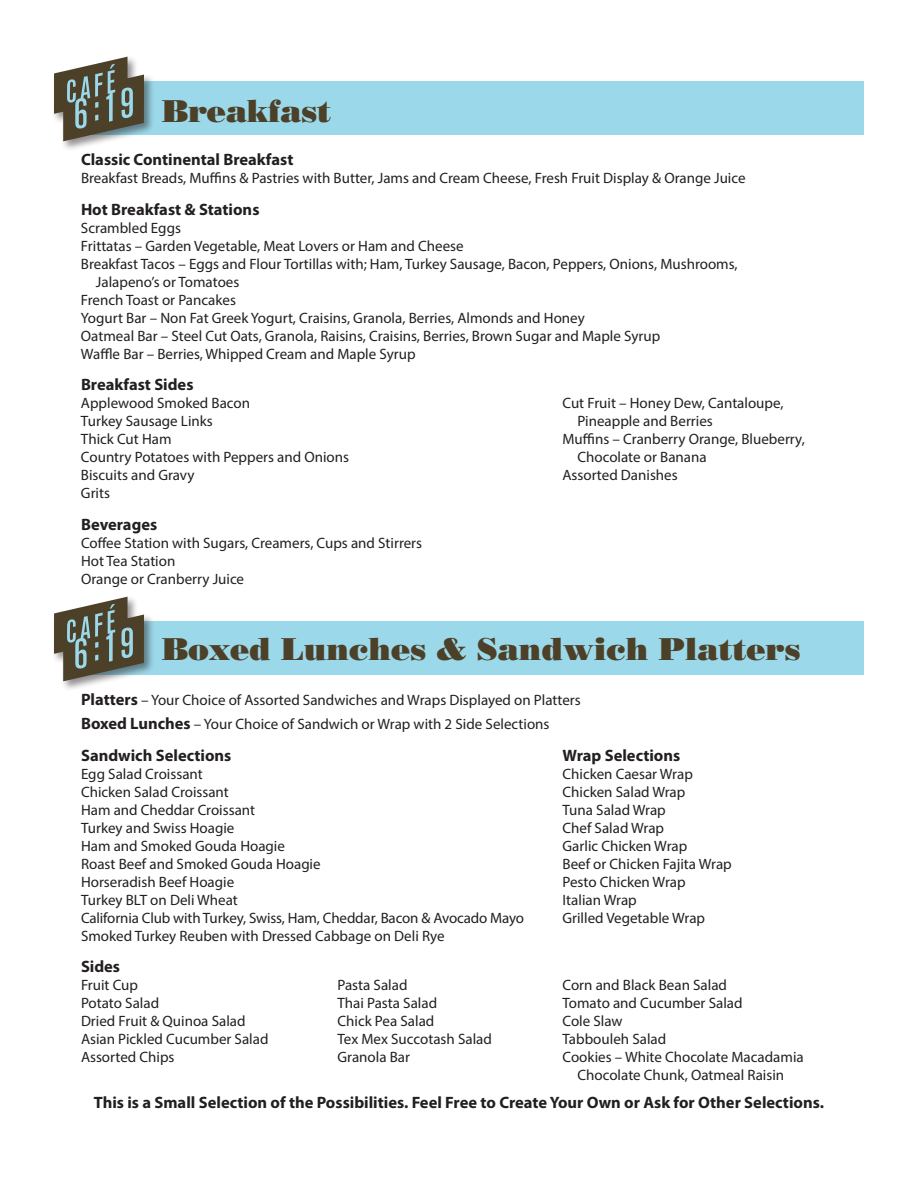
<style>
.page{position:relative;width:918px;height:1188px;background:#fff}
.page>*{position:absolute;margin:0;border:0;box-sizing:border-box;transform-origin:0 0}
.t1{font:31.5px "Bodoni Poster";color:#4d4028}
.t2{font:700 16.5px "Myriad Pro";color:#231f20}
.t3{font:15px/18px "Myriad Pro";color:#231f20}
.s1{font-weight:700;font-size:16.5px}
</style>
<div class="page">
<div style="left:81px;top:81px;width:783px;height:54px;background:#9bd9ea"></div>
<div style="left:81px;top:621px;width:783px;height:54px;background:#9bd9ea"></div>
<div style="left:52px;top:55px;width:103px;height:97px;background:#231f20;opacity:.5"></div>
<svg style="left:54px;top:57px;width:90px;height:84px"></svg>
<div style="left:52px;top:595px;width:103px;height:97px;background:#231f20;opacity:.5"></div>
<svg style="left:54px;top:597px;width:90px;height:84px"></svg>
<h1 class="t1" style="left:162px;top:91px;width:171px">Breakfast</h1>
<p class="t2" style="left:81px;top:149px;width:214px">Classic Continental Breakfast</p>
<p class="t3" style="left:81px;top:169px;width:666px">Breakfast Breads, Muffins &amp; Pastries with Butter, Jams and Cream Cheese, Fresh Fruit Display &amp; Orange Juice</p>
<p class="t2" style="left:81px;top:199px;width:180px">Hot Breakfast &amp; Stations</p>
<p class="t3" style="left:81px;top:219px;width:102px">Scrambled Eggs</p>
<p class="t3" style="left:81px;top:237px;width:384px">Frittatas – Garden Vegetable, Meat Lovers or Ham and Cheese</p>
<p class="t3" style="left:81px;top:255px;width:658px">Breakfast Tacos – Eggs and Flour Tortillas with; Ham, Turkey Sausage, Bacon, Peppers, Onions, Mushrooms,</p>
<p class="t3" style="left:96px;top:273px;width:145px">Jalapeno’s or Tomatoes</p>
<p class="t3" style="left:81px;top:291px;width:156px">French Toast or Pancakes</p>
<p class="t3" style="left:81px;top:309px;width:505px">Yogurt Bar – Non Fat Greek Yogurt, Craisins, Granola, Berries, Almonds and Honey</p>
<p class="t3" style="left:81px;top:327px;width:581px">Oatmeal Bar – Steel Cut Oats, Granola, Raisins, Craisins, Berries, Brown Sugar and Maple Syrup</p>
<p class="t3" style="left:81px;top:345px;width:336px">Waffle Bar – Berries, Whipped Cream and Maple Syrup</p>
<p class="t2" style="left:81px;top:374px;width:114px">Breakfast Sides</p>
<p class="t3" style="left:81px;top:394px;width:171px">Applewood Smoked Bacon</p>
<p class="t3" style="left:562px;top:394px;width:223px">Cut Fruit – Honey Dew, Cantaloupe,</p>
<p class="t3" style="left:81px;top:412px;width:133px">Turkey Sausage Links</p>
<p class="t3" style="left:577px;top:412px;width:137px">Pineapple and Berries</p>
<p class="t3" style="left:81px;top:430px;width:92px">Thick Cut Ham</p>
<p class="t3" style="left:562px;top:430px;width:244px">Muffins – Cranberry Orange, Blueberry,</p>
<p class="t3" style="left:81px;top:448px;width:270px">Country Potatoes with Peppers and Onions</p>
<p class="t3" style="left:577px;top:448px;width:131px">Chocolate or Banana</p>
<p class="t3" style="left:81px;top:466px;width:115px">Biscuits and Gravy</p>
<p class="t3" style="left:562px;top:466px;width:117px">Assorted Danishes</p>
<p class="t3" style="left:81px;top:484px;width:31px">Grits</p>
<p class="t2" style="left:81px;top:514px;width:78px">Beverages</p>
<p class="t3" style="left:81px;top:534px;width:343px">Coffee Station with Sugars, Creamers, Cups and Stirrers<br>Hot Tea Station<br>Orange or Cranberry Juice</p>
<h1 class="t1" style="left:162px;top:630px;width:640px">Boxed Lunches &amp; Sandwich Platters</h1>
<p class="t3" style="left:81px;top:688px;width:501px;line-height:24px"><span class="s1">Platters</span> – Your Choice of Assorted Sandwiches and Wraps Displayed on Platters<br><span class="s1">Boxed Lunches</span> – Your Choice of Sandwich or Wrap with 2 Side Selections</p>
<p class="t2" style="left:81px;top:745px;width:152px">Sandwich Selections</p>
<p class="t3" style="left:81px;top:765px;width:445px">Egg Salad Croissant<br>Chicken Salad Croissant<br>Ham and Cheddar Croissant<br>Turkey and Swiss Hoagie<br>Ham and Smoked Gouda Hoagie<br>Roast Beef and Smoked Gouda Hoagie<br>Horseradish Beef Hoagie<br>Turkey BLT on Deli Wheat<br>California Club with Turkey, Swiss, Ham, Cheddar, Bacon &amp; Avocado Mayo<br>Smoked Turkey Reuben with Dressed Cabbage on Deli Rye</p>
<p class="t2" style="left:562px;top:745px;width:119px">Wrap Selections</p>
<p class="t3" style="left:562px;top:765px;width:171px">Chicken Caesar Wrap<br>Chicken Salad Wrap<br>Tuna Salad Wrap<br>Chef Salad Wrap<br>Garlic Chicken Wrap<br>Beef or Chicken Fajita Wrap<br>Pesto Chicken Wrap<br>Italian Wrap<br>Grilled Vegetable Wrap</p>
<p class="t2" style="left:81px;top:956px;width:41px">Sides</p>
<p class="t3" style="left:81px;top:976px;width:59px">Fruit Cup</p>
<p class="t3" style="left:338px;top:976px;width:72px">Pasta Salad</p>
<p class="t3" style="left:562px;top:976px;width:166px">Corn and Black Bean Salad</p>
<p class="t3" style="left:81px;top:994px;width:80px">Potato Salad</p>
<p class="t3" style="left:338px;top:994px;width:101px">Thai Pasta Salad</p>
<p class="t3" style="left:562px;top:994px;width:182px">Tomato and Cucumber Salad</p>
<p class="t3" style="left:81px;top:1012px;width:166px">Dried Fruit &amp; Quinoa Salad</p>
<p class="t3" style="left:338px;top:1012px;width:98px">Chick Pea Salad</p>
<p class="t3" style="left:562px;top:1012px;width:62px">Cole Slaw</p>
<p class="t3" style="left:81px;top:1030px;width:189px">Asian Pickled Cucumber Salad</p>
<p class="t3" style="left:338px;top:1030px;width:156px">Tex Mex Succotash Salad</p>
<p class="t3" style="left:562px;top:1030px;width:105px">Tabbouleh Salad</p>
<p class="t3" style="left:81px;top:1048px;width:95px">Assorted Chips</p>
<p class="t3" style="left:338px;top:1048px;width:74px">Granola Bar</p>
<p class="t3" style="left:562px;top:1048px;width:243px;text-align:center">Cookies – White Chocolate Macadamia<br>Chocolate Chunk, Oatmeal Raisin</p>
<p class="t2" style="left:94px;top:1092px;width:732px">This is a Small Selection of the Possibilities. Feel Free to Create Your Own or Ask for Other Selections.</p>
</div>
